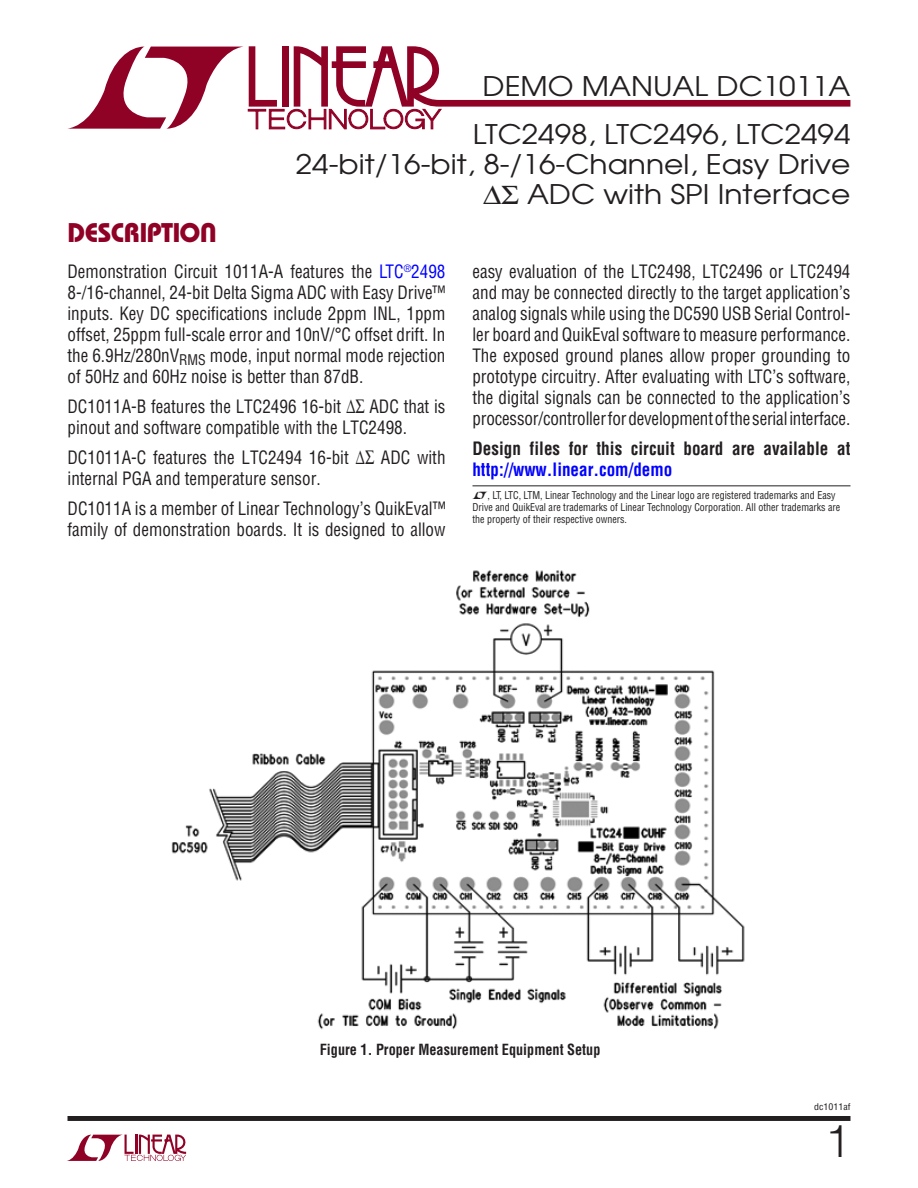
<style>
.page{position:relative;width:918px;height:1188px;background:#fff}
.page>*{position:absolute;margin:0;border:0;box-sizing:border-box;transform-origin:0 0}
.t1{font:300 45px "Helvetica";color:#231f20}
.t2{font:27px/30px "Avant Garde";color:#231f20;text-align:right;scale:1.1 1}
.t3{font:27px "Linear Bauhaus";letter-spacing:-.02em;color:#900126}
.t4{font:18px/21px "Linear Helv Cond";color:#231f20;scale:.95 1}
.t5{font:700 18px "Linear Helv Cond";color:#231f20;scale:.95 1}
.t6{font:700 18px "Linear Helv Cond";color:#00f;scale:.95 1}
.t7{font:700 15px "Linear Helv Cond";color:#231f20;scale:.95 1}
.t8{font:10.5px/12px "Linear Helv Cond";color:#231f20;scale:.95 1}
.t9{font:9px "Linear Helv Cond";color:#231f20;scale:1.1 1}
.s1{color:#00f}
</style>
<div class="page">
<svg style="left:67px;top:1135px;width:119px;height:26px"></svg>
<div style="left:68px;top:1116px;width:782px;height:5px;background:#231f20"></div>
<svg style="left:68px;top:46px;width:782px;height:84px"></svg>
<img style="left:171px;top:570px;width:574px;height:460px">
<hr style="left:472px;top:485px;width:378px;height:1px;background:#231f20">
<h2 class="t2" style="left:483px;top:70px;width:336px">DEMO MANUAL DC1011A</h2>
<h2 class="t3" style="left:68px;top:216px;width:151px">DESCRIPTION</h2>
<h2 class="t2" style="left:296px;top:118px;width:506px">LTC2498, LTC2496, LTC2494<br>24-bit/16-bit, 8-/16-Channel, Easy Drive<br>ADC with SPI Interface</h2>
<p class="t4" style="left:67px;top:260px;width:399px;text-align:justify">Demonstration Circuit 1011A-A features the <span class="s1">LTC</span><sup>®</sup><span class="s1">2498<br></span>8-/16-channel, 24-bit Delta Sigma ADC with Easy Drive™ inputs. Key DC specifications include 2ppm INL, 1ppm offset, 25ppm full-scale error and 10nV/°C offset drift. In the 6.9Hz/280nV<sub>RMS</sub> mode, input normal mode rejection of 50Hz and 60Hz noise is better than 87dB.</p>
<p class="t4" style="left:68px;top:395px;width:399px">DC1011A-B features the LTC2496 16-bit Δ∑ ADC that is pinout and software compatible with the LTC2498.</p>
<p class="t4" style="left:68px;top:446px;width:399px">DC1011A-C features the LTC2494 16-bit Δ∑ ADC with internal PGA and temperature sensor.</p>
<p class="t4" style="left:68px;top:497px;width:399px">DC1011A is a member of Linear Technology’s QuikEval™ family of demonstration boards. It is designed to allow</p>
<p class="t8" style="left:472px;top:489px;width:389px;text-indent:15px">, LT, LTC, LTM, Linear Technology and the Linear logo are registered trademarks and Easy<br>Drive and QuikEval are trademarks of Linear Technology Corporation. All other trademarks are the property of their respective owners.</p>
<p class="t4" style="left:472px;top:260px;width:400px;text-align:justify">easy evaluation of the LTC2498, LTC2496 or LTC2494 and may be connected directly to the target application’s analog signals while using the DC590 USB Serial Control&shy;ler board and QuikEval software to measure performance.<br>The exposed ground planes allow proper grounding to prototype circuitry. After evaluating with LTC’s software, the digital signals can be connected to the application’s processor/controllerfordevelopmentoftheserialinterface.</p>
<p class="t5" style="left:472px;top:437px;width:399px">Design files for this circuit board are available at</p>
<p class="t6" style="left:472px;top:458px;width:212px">http://www.linear.com/demo</p>
<p class="t7" style="left:320px;top:1040px;width:297px">Figure 1. Proper Measurement Equipment Setup</p>
<p class="t9" style="left:814px;top:1102px;width:34px">dc1011af</p>
<h1 class="t1" style="left:825px;top:1113px;width:27px">1</h1>
</div>
